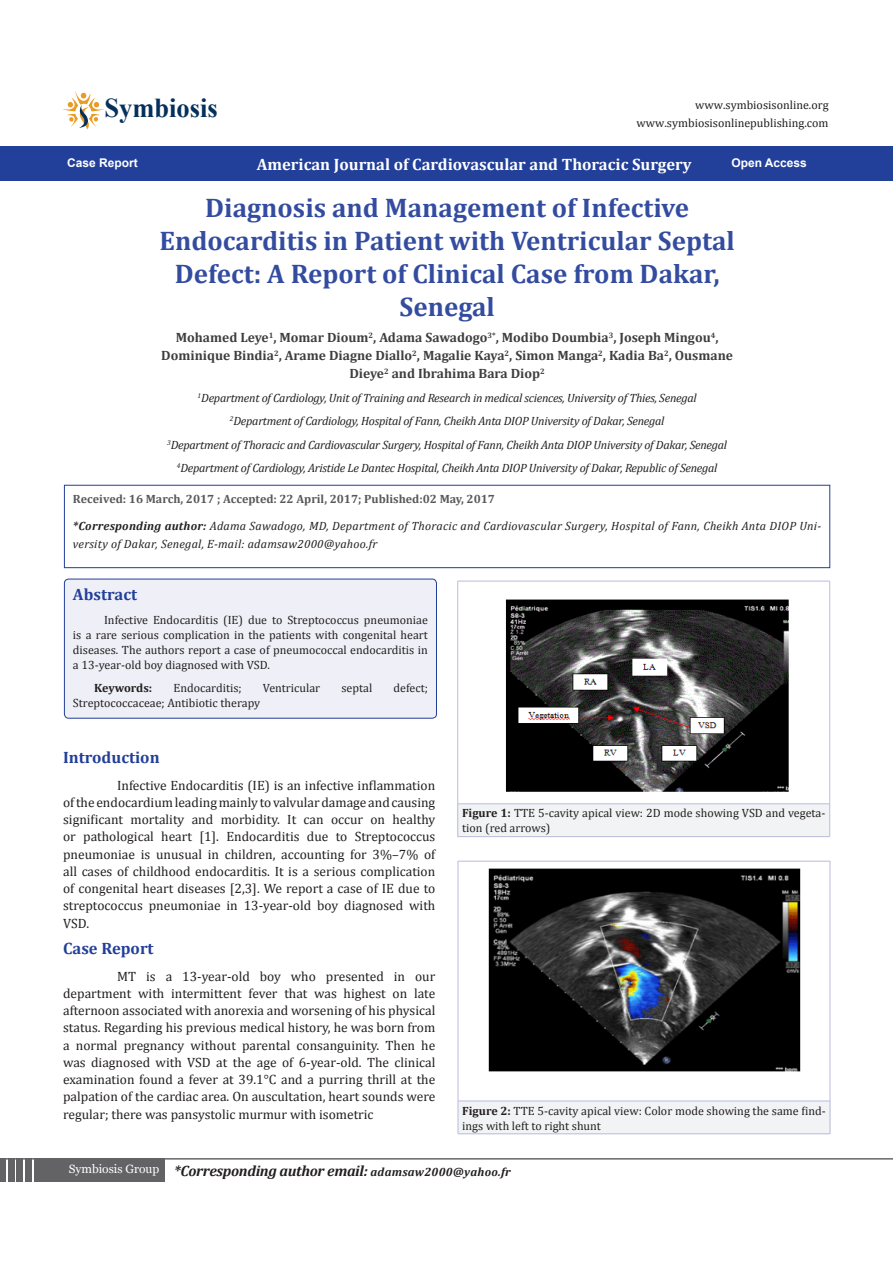
<style>
.page{position:relative;width:893px;height:1263px;background:#fff}
.page>*{position:absolute;margin:0;border:0;box-sizing:border-box;transform-origin:0 0}
.t1{font:700 27.3px "Times New Roman";color:#05305b}
.t2{font:700 27px/33px "Cambria";color:#334ca0;text-align:center}
.Default{font:700 16.5px "Cambria";color:#fff}
.Sideheadings{font:700 16.5px "Cambria";color:#223f99}
.t3{font:italic 700 15px "Cambria";letter-spacing:-.02em;color:#231f20}
.t4{font:13.5px/17.2px "Cambria";color:#231f20;text-align:justify}
.t5{font:700 13.5px/18px "Cambria";color:#3e3e3f;text-align:center}
.t6{font:12px/15px "Cambria";color:#231f20}
.Pa8{font:italic 12px "Cambria";letter-spacing:-.02em;color:#231f20}
.Pa8-2{font:italic 12px/18px "Cambria";letter-spacing:.02em;color:#231f20}
.Pa8-3{font:700 12px "Cambria";color:#57585a}
.Pa0{font:12px "Cambria";color:#221e1f}
.Default-2{font:700 12px "Arial";color:#fff}
.Pa8-4{font:italic 700 12px "Cambria";letter-spacing:.02em;color:#231f20}
.t7{font:700 12px "Cambria";letter-spacing:-.015em;color:#231f20}
.s1{font-weight:700}
.s2{font-weight:400}
</style>
<div class="page">
<hr style="left:0;top:1158px;width:893px;height:1px;background:#636366">
<div style="left:34px;top:1159px;width:130px;height:23px;background:#636366"></div>
<div style="left:25px;top:1159px;width:7px;height:23px;background:#636366"></div>
<div style="left:17px;top:1159px;width:6px;height:23px;background:#636366"></div>
<div style="left:8px;top:1159px;width:6px;height:23px;background:#636366"></div>
<div style="left:0;top:1159px;width:6px;height:23px;background:#636366"></div>
<svg style="left:62px;top:91px;width:42px;height:38px"></svg>
<div style="left:0;top:146px;width:893px;height:35px;background:#223f99"></div>
<svg style="left:64px;top:485px;width:766px;height:83px"></svg>
<div style="left:64px;top:579px;width:372px;height:139px;background:#eff0f7;border-radius:4px"></div>
<div style="left:64px;top:579px;width:372px;height:139px;border:1px solid #223f99;border-radius:4px"></div>
<div style="left:458px;top:804px;width:372px;height:33px;background:#f2f3f4"></div>
<hr style="left:458px;top:581px;width:372px;height:1px;background:#babbdd">
<hr style="left:457px;top:581px;width:1px;height:223px;background:#babbdd">
<hr style="left:829px;top:581px;width:1px;height:223px;background:#babbdd">
<hr style="left:458px;top:803px;width:372px;height:1px;background:#babbdd">
<hr style="left:457px;top:804px;width:1px;height:32px;background:#babbdd">
<hr style="left:829px;top:804px;width:1px;height:32px;background:#babbdd">
<hr style="left:458px;top:836px;width:372px;height:1px;background:#babbdd">
<img style="left:505px;top:599px;width:284px;height:193px">
<div style="left:458px;top:1101px;width:372px;height:33px;background:#f2f3f4"></div>
<hr style="left:458px;top:861px;width:372px;height:1px;background:#babbdd">
<hr style="left:458px;top:861px;width:1px;height:240px;background:#babbdd">
<hr style="left:830px;top:861px;width:1px;height:240px;background:#babbdd">
<hr style="left:458px;top:1101px;width:372px;height:1px;background:#babbdd">
<hr style="left:458px;top:1101px;width:1px;height:33px;background:#babbdd">
<hr style="left:830px;top:1101px;width:1px;height:33px;background:#babbdd">
<hr style="left:458px;top:1133px;width:372px;height:1px;background:#babbdd">
<img style="left:488px;top:868px;width:313px;height:204px">
<p class="t1" style="left:105px;top:89px;width:115px">Symbiosis</p>
<p class="Pa0" style="left:695px;top:98px;width:135px">www.symbiosisonline.org</p>
<p class="Pa0" style="left:637px;top:116px;width:193px">www.symbiosisonlinepublishing.com</p>
<p class="Default-2" style="left:67px;top:155px;width:72px">Case Report</p>
<p class="Default" style="left:257px;top:153px;width:436px">American Journal of Cardiovascular and Thoracic Surgery</p>
<p class="Default-2" style="left:731px;top:155px;width:77px">Open Access</p>
<p class="t2" style="left:159px;top:190px;width:577px">Diagnosis and Management of Infective Endocarditis in Patient with Ventricular Septal Defect: A Report of Clinical Case from Dakar, Senegal</p>
<p class="t5" style="left:161px;top:328px;width:573px">Mohamed Leye<sup>1</sup>, Momar Dioum<sup>2</sup>, Adama Sawadogo<sup>3*</sup>, Modibo Doumbia<sup>3</sup>, Joseph Mingou<sup>4</sup>,<br>Dominique Bindia<sup>2</sup>, Arame Diagne Diallo<sup>2</sup>, Magalie Kaya<sup>2</sup>, Simon Manga<sup>2</sup>, Kadia Ba<sup>2</sup>, Ousmane<br>Dieye<sup>2</sup> and Ibrahima Bara Diop<sup>2</sup></p>
<p class="Pa8" style="left:198px;top:389px;width:500px"><sup>1</sup>Department of Cardiology, Unit of Training and Research in medical sciences, University of Thies, Senegal</p>
<p class="Pa8" style="left:230px;top:413px;width:436px"><sup>2</sup>Department of Cardiology, Hospital of Fann, Cheikh Anta DIOP University of Dakar, Senegal</p>
<p class="Pa8" style="left:167px;top:436px;width:561px"><sup>3</sup>Department of Thoracic and Cardiovascular Surgery, Hospital of Fann, Cheikh Anta DIOP University of Dakar, Senegal</p>
<p class="Pa8" style="left:177px;top:460px;width:542px"><sup>4</sup>Department of Cardiology, Aristide Le Dantec Hospital, Cheikh Anta DIOP University of Dakar, Republic of Senegal</p>
<p class="Pa8-3" style="left:73px;top:490px;width:424px">Received: 16 March, 2017 ; Accepted: 22 April, 2017; Published:02 May, 2017</p>
<p class="Pa8-2" style="left:73px;top:516px;width:750px"><span class="s1">*Corresponding author:</span> Adama Sawadogo, MD, Department of Thoracic and Cardiovascular Surgery, Hospital of Fann, Cheikh Anta DIOP Uni&shy;versity of Dakar, Senegal, E-mail: adamsaw2000@yahoo.fr</p>
<p class="Sideheadings" style="left:73px;top:583px;width:66px">Abstract</p>
<p class="t6" style="left:73px;top:612px;width:356px;text-align:justify;text-indent:31px">Infective Endocarditis (IE) due to Streptococcus pneumoniae is a rare serious complication in the patients with congenital heart diseases. The authors report a case of pneumococcal endocarditis in a 13-year-old boy diagnosed with VSD.</p>
<p class="t7" style="left:94px;top:680px;width:60px">Keywords:</p>
<p class="t6" style="left:173px;top:681px;width:70px">Endocarditis;</p>
<p class="t6" style="left:263px;top:681px;width:59px">Ventricular</p>
<p class="t6" style="left:341px;top:681px;width:32px">septal</p>
<p class="t6" style="left:394px;top:681px;width:36px">defect;</p>
<p class="t6" style="left:73px;top:696px;width:189px">Streptococcaceae; Antibiotic therapy</p>
<p class="Sideheadings" style="left:63px;top:746px;width:98px">Introduction</p>
<p class="t4" style="left:63px;top:776px;width:374px;text-indent:54px">Infective Endocarditis (IE) is an infective inflammation of the endocardium leading mainly to valvular damage and causing significant mortality and morbidity. It can occur on healthy or pathological heart [1]. Endocarditis due to Streptococcus pneumoniae is unusual in children, accounting for 3%–7% of all cases of childhood endocarditis. It is a serious complication of congenital heart diseases [2,3]. We report a case of IE due to streptococcus pneumoniae in 13-year-old boy diagnosed with VSD.</p>
<p class="Sideheadings" style="left:63px;top:937px;width:92px">Case Report</p>
<p class="t4" style="left:63px;top:967px;width:374px;text-indent:54px">MT is a 13-year-old boy who presented in our department with intermittent fever that was highest on late afternoon associated with anorexia and worsening of his physical status. Regarding his previous medical history, he was born from a normal pregnancy without parental consanguinity. Then he was diagnosed with VSD at the age of 6-year-old. The clinical examination found a fever at 39.1°C and a purring thrill at the palpation of the cardiac area. On auscultation, heart sounds were regular; there was pansystolic murmur with isometric</p>
<p class="t6" style="left:462px;top:806px;width:365px"><span class="s1">Figure 1:</span> TTE 5-cavity apical view: 2D mode showing VSD and vegeta&shy;tion (red arrows)</p>
<p class="t6" style="left:462px;top:1103px;width:365px"><span class="s1">Figure 2:</span> TTE 5-cavity apical view: Color mode showing the same find&shy;ings with left to right shunt</p>
<p class="Pa8-4" style="left:371px;top:1163px;width:142px">adamsaw2000@yahoo.fr</p>
<p class="t3" style="left:69px;top:1160px;width:418px"><sup>Symbiosis</sup> <sup>Group</sup> *Corresponding author email: <span class="s2">jpmish@gmail.com</span></p>
</div>
